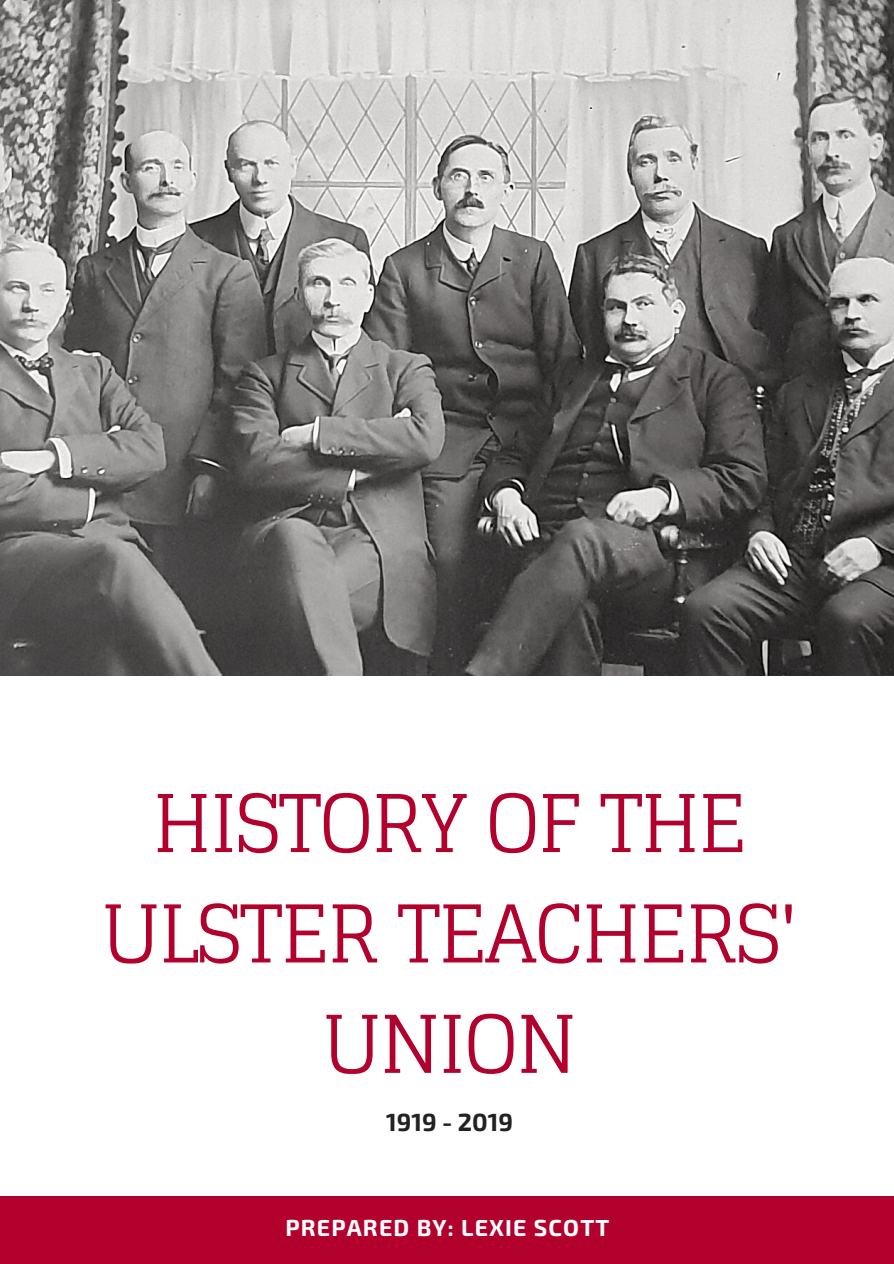
<style>
.page{position:relative;width:894px;height:1264px;background:#fff}
.page>*{position:absolute;margin:0;border:0;box-sizing:border-box;transform-origin:0 0}
.t1{font:79.5px/110.4px "Glegoo";letter-spacing:-.03em;color:#b2012d;text-align:center}
.t2{font:700 24.9px "Exo 2";color:#222}
.t3{font:700 23.25px "Exo 2";letter-spacing:.05em;color:#fff}
</style>
<div class="page">
<img style="left:0;top:0;width:893px;height:676px">
<div style="left:0;top:1196px;width:893px;height:67px;background:#b2012d"></div>
<p class="t1" style="left:101px;top:769px;width:698px">HISTORY OF THE<br>ULSTER TEACHERS'<br>UNION</p>
<p class="t2" style="left:386px;top:1105px;width:128px">1919 - 2019</p>
<p class="t3" style="left:285px;top:1212px;width:325px">PREPARED BY: LEXIE SCOTT</p>
</div>
